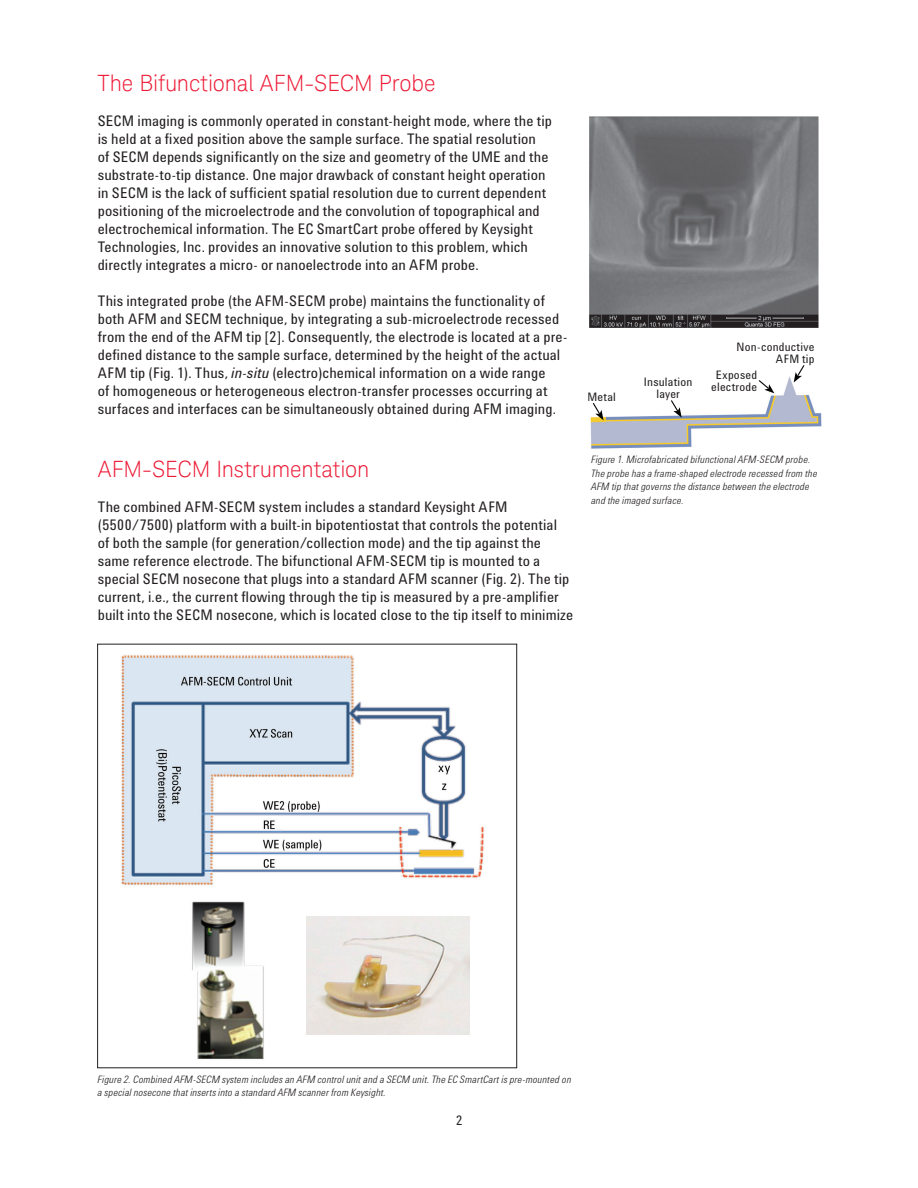
<style>
.page{position:relative;width:918px;height:1188px;background:#fff}
.page>*{position:absolute;margin:0;border:0;box-sizing:border-box;transform-origin:0 0}
.t1{font:300 22.5px "Keysight Sans";letter-spacing:-.005em;color:#ed1a36}
.t2{font:15px/18px "Agilent Cond";letter-spacing:.01em;color:#231f20}
.t3{font:13.5px "Agilent Condensed CFF";color:#231f20}
.t4{font:12px/12px "Agilent Cond";letter-spacing:.02em;color:#231f20;text-align:right}
.t5{font:italic 300 10.5px/13.5px "Agilent Condensed CFF";letter-spacing:.025em;color:#231f20}
.s1{font-style:italic}
</style>
<div class="page">
<img style="left:121px;top:655px;width:363px;height:404px">
<img style="left:306px;top:916px;width:163px;height:119px">
<img style="left:589px;top:117px;width:229px;height:210px">
<img style="left:590px;top:376px;width:232px;height:73px">
<div style="left:706px;top:369px;width:51px;height:24px;background:#fff"></div>
<div style="left:638px;top:377px;width:60px;height:24px;background:#fff"></div>
<div style="left:587px;top:392px;width:30px;height:10px;background:#fff"></div>
<svg style="left:592px;top:402px;width:12px;height:18px"></svg>
<svg style="left:670px;top:400px;width:12px;height:18px"></svg>
<svg style="left:757px;top:379px;width:17px;height:14px"></svg>
<svg style="left:794px;top:365px;width:12px;height:18px"></svg>
<h1 class="t1" style="left:98px;top:70px;width:339px">The Bifunctional AFM-SECM Probe</h1>
<p class="t2" style="left:98px;top:112px;width:456px">SECM imaging is commonly operated in constant-height mode, where the tip is held at a fixed position above the sample surface. The spatial resolution<br>of SECM depends significantly on the size and geometry of the UME and the substrate-to-tip distance. One major drawback of constant height operation in SECM is the lack of sufficient spatial resolution due to current dependent positioning of the microelectrode and the convolution of topographical and electrochemical information. The EC SmartCart probe offered by Keysight Technologies, Inc. provides an innovative solution to this problem, which directly integrates a micro- or nanoelectrode into an AFM probe.</p>
<p class="t2" style="left:98px;top:292px;width:471px">This integrated probe (the AFM-SECM probe) maintains the functionality of both AFM and SECM technique, by integrating a sub-microelectrode recessed from the end of the AFM tip [2]. Consequently, the electrode is located at a pre&shy;defined distance to the sample surface, determined by the height of the actual AFM tip (Fig. 1). Thus, <span class="s1">in-situ</span> (electro)chemical information on a wide range<br>of homogeneous or heterogeneous electron-transfer processes occurring at surfaces and interfaces can be simultaneously obtained during AFM imaging.</p>
<h1 class="t1" style="left:98px;top:456px;width:273px">AFM-SECM Instrumentation</h1>
<p class="t2" style="left:98px;top:498px;width:477px">The combined AFM-SECM system includes a standard Keysight AFM (5500/7500) platform with a built-in bipotentiostat that controls the potential<br>of both the sample (for generation/collection mode) and the tip against the same reference electrode. The bifunctional AFM-SECM tip is mounted to a special SECM nosecone that plugs into a standard AFM scanner (Fig. 2). The tip current, i.e., the current flowing through the tip is measured by a pre-amplifier built into the SECM nosecone, which is located close to the tip itself to minimize</p>
<p class="t4" style="left:644px;top:376px;width:50px">Insulation</p>
<p class="t4" style="left:587px;top:391px;width:30px">Metal</p>
<p class="t4" style="left:657px;top:388px;width:25px">layer</p>
<p class="t4" style="left:737px;top:341px;width:79px">Non-conductive<br>AFM tip</p>
<p class="t4" style="left:711px;top:369px;width:47px;text-align:center">Exposed electrode</p>
<p class="t5" style="left:591px;top:452px;width:228px">Figure 1. Microfabricated bifunctional AFM-SECM probe.<br>The probe has a frame-shaped electrode recessed from the AFM tip that governs the distance between the electrode and the imaged surface.</p>
<p class="t5" style="left:98px;top:1071px;width:475px">Figure 2. Combined AFM-SECM system includes an AFM control unit and a SECM unit. The EC SmartCart is pre-mounted on a special nosecone that inserts into a standard AFM scanner from Keysight.</p>
<p class="t3" style="left:456px;top:1110px;width:8px">2</p>
</div>
